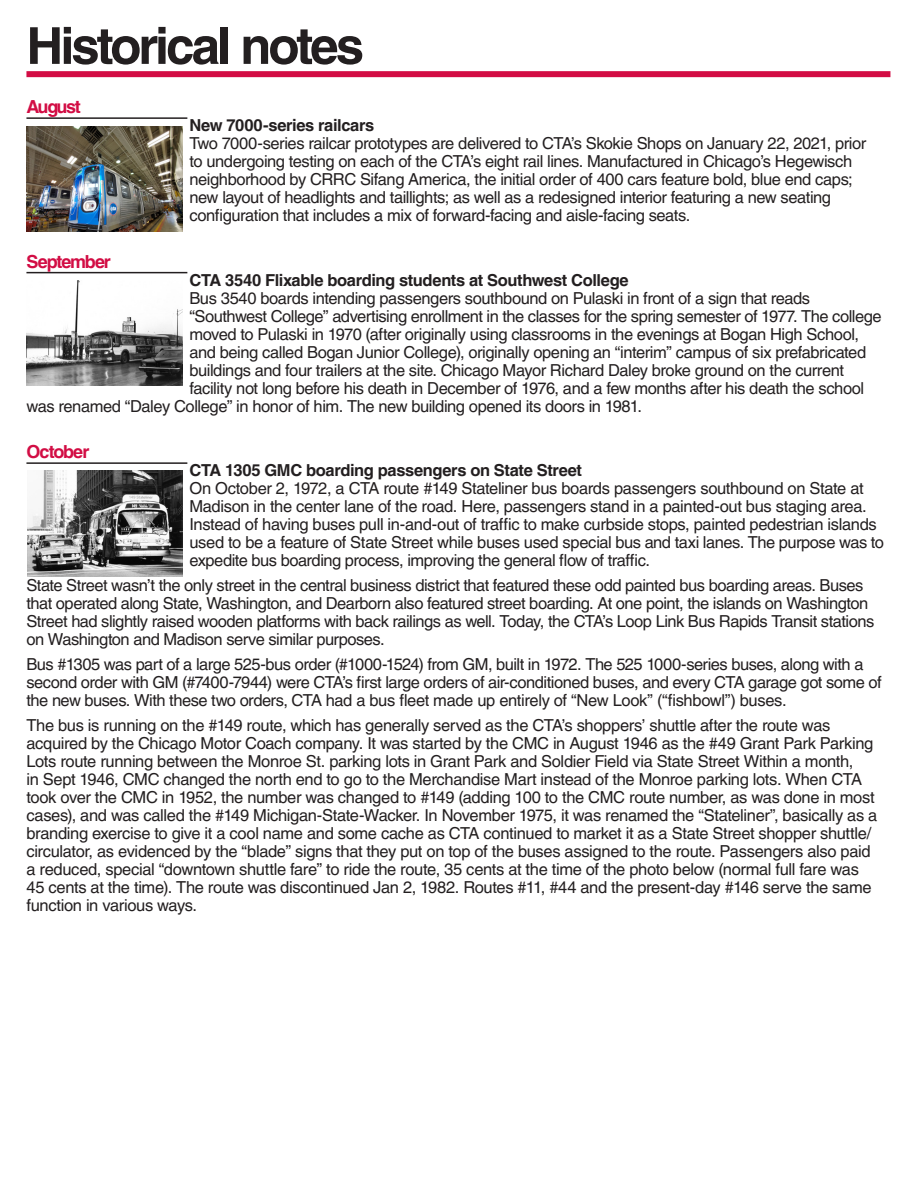
<style>
.page{position:relative;width:918px;height:1188px;background:#fff}
.page>*{position:absolute;margin:0;border:0;box-sizing:border-box;transform-origin:0 0}
.t1{font:700 51px "Helvetica LT Pro";letter-spacing:-.06em;color:#231f20}
.t2{font:700 18px "Helvetica LT Pro";letter-spacing:-.07em;color:#d20d44}
.t3{font:700 18px "Helvetica LT Pro";letter-spacing:-.05em;color:#d20d44}
.t4{font:16.5px/18px "Helvetica LT Pro";letter-spacing:-.025em;color:#231f20}
.t5{font:700 16.5px "Helvetica LT Pro";letter-spacing:-.02em;color:#231f20}
</style>
<div class="page">
<hr style="left:26px;top:117px;width:161px;height:2px;background:#231f20">
<hr style="left:26px;top:272px;width:161px;height:1px;background:#231f20">
<hr style="left:26px;top:462px;width:161px;height:2px;background:#231f20">
<img style="left:26px;top:280px;width:157px;height:106px">
<img style="left:26px;top:127px;width:157px;height:105px">
<img style="left:27px;top:471px;width:155px;height:105px">
<div style="left:26px;top:71px;width:864px;height:6px;background:#d20d44"></div>
<p class="t1" style="left:26px;top:15px;width:339px">Historical notes</p>
<p class="t2" style="left:26px;top:96px;width:56px">August</p>
<p class="t2" style="left:26px;top:251px;width:86px">September</p>
<p class="t5" style="left:189px;top:116px;width:186px">New 7000-series railcars</p>
<p class="t4" style="left:189px;top:135px;width:679px">Two 7000-series railcar prototypes are delivered to CTA’s Skokie Shops on January 22, 2021, prior to undergoing testing on each of the CTA’s eight rail lines. Manufactured in Chicago’s Hegewisch neighborhood by CRRC Sifang America, the initial order of 400 cars feature bold, blue end caps; new layout of headlights and taillights; as well as a redesigned interior featuring a new seating configuration that includes a mix of forward-facing and aisle-facing seats.</p>
<p class="t5" style="left:189px;top:270px;width:441px">CTA 3540 Flixable boarding students at Southwest College</p>
<p class="t4" style="left:189px;top:289px;width:622px">Bus 3540 boards intending passengers southbound on Pulaski in front of a sign that reads</p>
<p class="t4" style="left:189px;top:307px;width:694px">“Southwest College” advertising enrollment in the classes for the spring semester of 1977. The college</p>
<p class="t4" style="left:189px;top:325px;width:671px">moved to Pulaski in 1970 (after originally using classrooms in the evenings at Bogan High School,</p>
<p class="t4" style="left:189px;top:343px;width:678px">and being called Bogan Junior College), originally opening an “interim” campus of six prefabricated</p>
<p class="t4" style="left:189px;top:361px;width:656px">buildings and four trailers at the site. Chicago Mayor Richard Daley broke ground on the current</p>
<p class="t4" style="left:189px;top:379px;width:676px">facility not long before his death in December of 1976, and a few months after his death the school</p>
<p class="t4" style="left:26px;top:397px;width:617px">was renamed “Daley College” in honor of him. The new building opened its doors in 1981.</p>
<p class="t3" style="left:26px;top:441px;width:64px">October</p>
<p class="t5" style="left:189px;top:461px;width:394px">CTA 1305 GMC boarding passengers on State Street</p>
<p class="t4" style="left:189px;top:480px;width:696px">On October 2, 1972, a CTA route #149 Stateliner bus boards passengers southbound on State at Madison in the center lane of the road. Here, passengers stand in a painted-out bus staging area.<br>Instead of having buses pull in-and-out of traffic to make curbside stops, painted pedestrian islands used to be a feature of State Street while buses used special bus and taxi lanes. The purpose was to expedite bus boarding process, improving the general flow of traffic.</p>
<p class="t4" style="left:26px;top:576px;width:849px">State Street wasn’t the only street in the central business district that featured these odd painted bus boarding areas. Buses that operated along State, Washington, and Dearborn also featured street boarding. At one point, the islands on Washington Street had slightly raised wooden platforms with back railings as well. Today, the CTA’s Loop Link Bus Rapids Transit stations on Washington and Madison serve similar purposes.</p>
<p class="t4" style="left:26px;top:655px;width:857px">Bus #1305 was part of a large 525-bus order (#1000-1524) from GM, built in 1972. The 525 1000-series buses, along with a second order with GM (#7400-7944) were CTA’s first large orders of air-conditioned buses, and every CTA garage got some of the new buses. With these two orders, CTA had a bus fleet made up entirely of “New Look” (“fishbowl”) buses.</p>
<p class="t4" style="left:26px;top:716px;width:852px">The bus is running on the #149 route, which has generally served as the CTA’s shoppers’ shuttle after the route was acquired by the Chicago Motor Coach company. It was started by the CMC in August 1946 as the #49 Grant Park Parking Lots route running between the Monroe St. parking lots in Grant Park and Soldier Field via State Street Within a month,<br>in Sept 1946, CMC changed the north end to go to the Merchandise Mart instead of the Monroe parking lots. When CTA took over the CMC in 1952, the number was changed to #149 (adding 100 to the CMC route number, as was done in most cases), and was called the #149 Michigan-State-Wacker. In November 1975, it was renamed the “Stateliner”, basically as a branding exercise to give it a cool name and some cache as CTA continued to market it as a State Street shopper shuttle/ circulator, as evidenced by the “blade” signs that they put on top of the buses assigned to the route. Passengers also paid a reduced, special “downtown shuttle fare” to ride the route, 35 cents at the time of the photo below (normal full fare was 45 cents at the time). The route was discontinued Jan 2, 1982. Routes #11, #44 and the present-day #146 serve the same function in various ways.</p>
</div>
